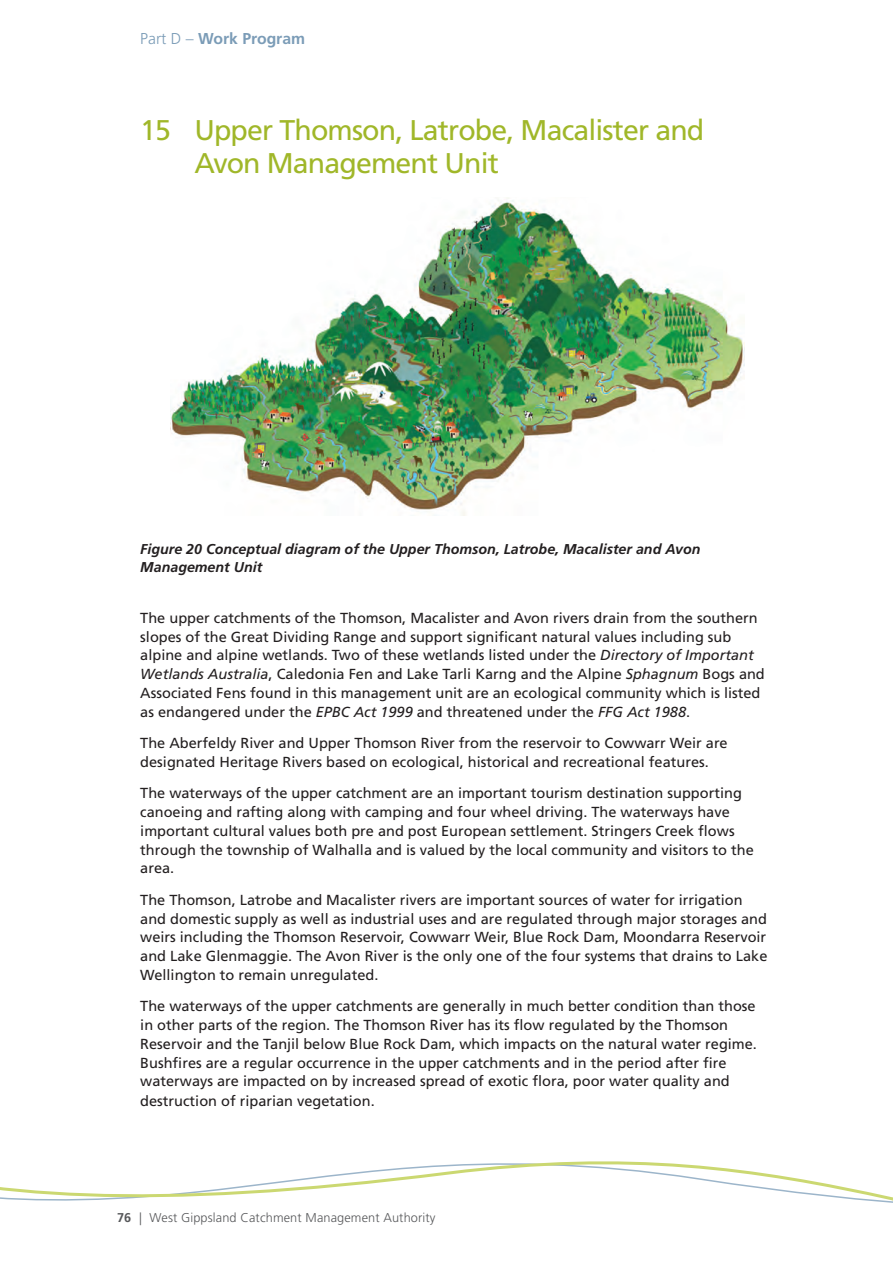
<style>
.page{position:relative;width:893px;height:1263px;background:#fff}
.page>*{position:absolute;margin:0;border:0;box-sizing:border-box;transform-origin:0 0}
.Heading_2-bold_green{font:28.5px/33px "Frutiger";letter-spacing:-.03em;color:#a0b729}
.Header_left{font:700 15.75px "Frutiger";color:#7b9cb7}
.Body_text{font:14.55px/18.8px "Frutiger";color:#231f20}
.Captions{font:italic 700 14.25px/18.8px "Frutiger";color:#231f20}
.t1{font:300 12.75px "Frutiger";letter-spacing:.01em;color:#57585a}
.s1{font-weight:300}
.s2{font-style:italic}
.s3{font-weight:700}
</style>
<div class="page">
<svg style="left:0;top:1161px;width:893px;height:42px"></svg>
<img style="left:170px;top:197px;width:574px;height:319px">
<p class="Header_left" style="left:140px;top:29px;width:166px"><span class="s1">Part D –</span> Work Program</p>
<p class="Heading_2-bold_green" style="left:194px;top:114px;width:511px;text-indent:-54px">15 Upper Thomson, Latrobe, Macalister and<br>Avon Management Unit</p>
<p class="Captions" style="left:140px;top:539px;width:562px">Figure 20 Conceptual diagram of the Upper Thomson, Latrobe, Macalister and Avon<br>Management Unit</p>
<p class="Body_text" style="left:140px;top:608px;width:626px">The upper catchments of the Thomson, Macalister and Avon rivers drain from the southern slopes of the Great Dividing Range and support significant natural values including sub alpine and alpine wetlands. Two of these wetlands listed under the <span class="s2">Directory of Important Wetlands Australia</span>, Caledonia Fen and Lake Tarli Karng and the Alpine <span class="s2">Sphagnum</span> Bogs and Associated Fens found in this management unit are an ecological community which is listed as endangered under the <span class="s2">EPBC Act 1999</span> and threatened under the <span class="s2">FFG Act 1988</span>.</p>
<p class="Body_text" style="left:140px;top:734px;width:589px">The Aberfeldy River and Upper Thomson River from the reservoir to Cowwarr Weir are designated Heritage Rivers based on ecological, historical and recreational features.</p>
<p class="Body_text" style="left:140px;top:784px;width:615px">The waterways of the upper catchment are an important tourism destination supporting canoeing and rafting along with camping and four wheel driving. The waterways have important cultural values both pre and post European settlement. Stringers Creek flows through the township of Walhalla and is valued by the local community and visitors to the area.</p>
<p class="Body_text" style="left:140px;top:890px;width:629px">The Thomson, Latrobe and Macalister rivers are important sources of water for irrigation and domestic supply as well as industrial uses and are regulated through major storages and weirs including the Thomson Reservoir, Cowwarr Weir, Blue Rock Dam, Moondarra Reservoir and Lake Glenmaggie. The Avon River is the only one of the four systems that drains to Lake Wellington to remain unregulated.</p>
<p class="Body_text" style="left:140px;top:997px;width:618px">The waterways of the upper catchments are generally in much better condition than those in other parts of the region. The Thomson River has its flow regulated by the Thomson Reservoir and the Tanjil below Blue Rock Dam, which impacts on the natural water regime.<br>Bushfires are a regular occurrence in the upper catchments and in the period after fire waterways are impacted on by increased spread of exotic flora, poor water quality and destruction of riparian vegetation.</p>
<p class="t1" style="left:117px;top:1210px;width:320px"><span class="s3">76</span> | West Gippsland Catchment Management Authority</p>
</div>
